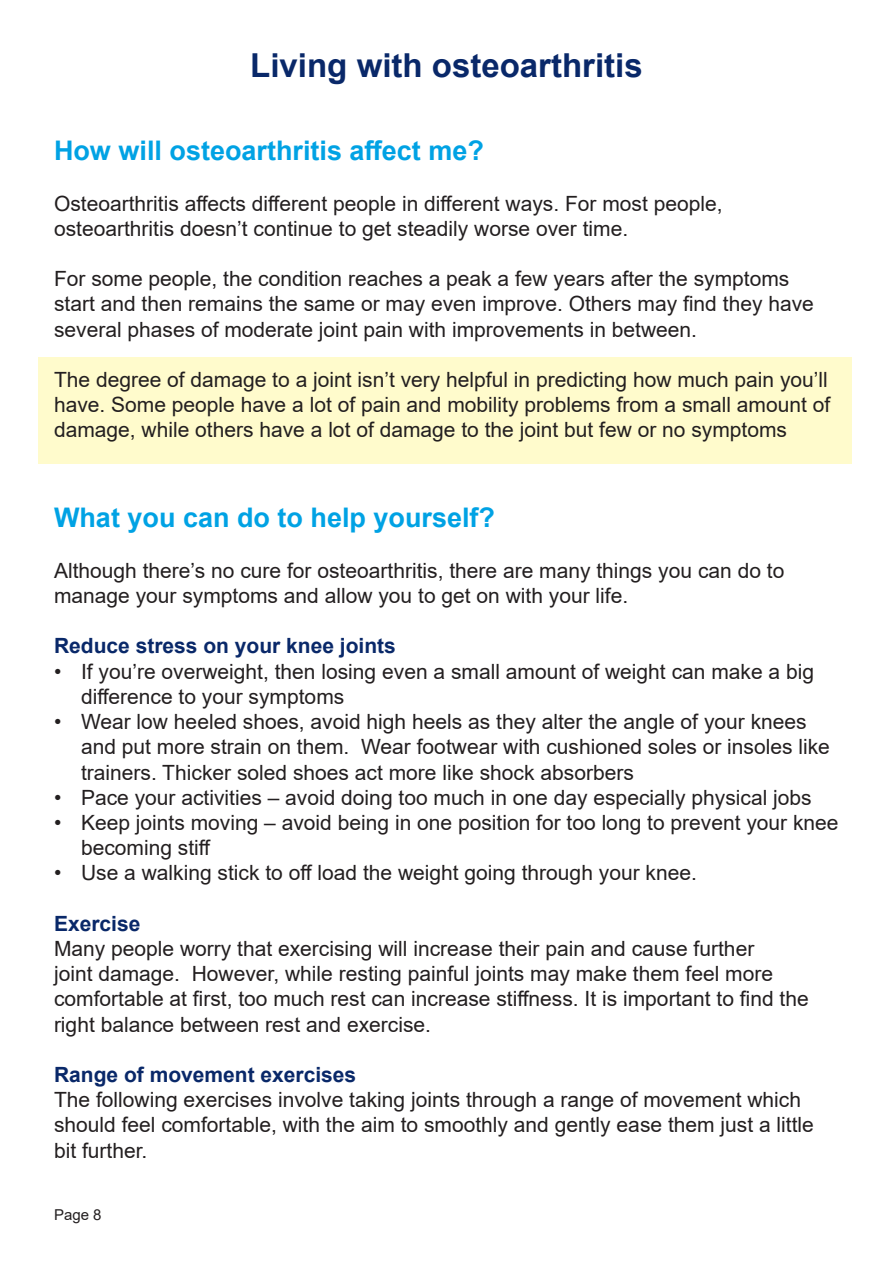
<style>
.page{position:relative;width:893px;height:1263px;background:#fff}
.page>*{position:absolute;margin:0;border:0;box-sizing:border-box;transform-origin:0 0}
.t1{font:700 33px "Arial";color:#092869}
.t2{font:700 27px "Arial";color:#00a2e4}
.t3{font:21px/25.2px "Arial";color:#231f20}
.t4{font:700 21px "Arial";color:#092869}
.t5{font:15px "Arial";color:#231f20}
</style>
<div class="page">
<div style="left:38px;top:357px;width:814px;height:107px;background:#fffbcc"></div>
<p class="t1" style="left:250px;top:43px;width:394px">Living with osteoarthritis</p>
<p class="t2" style="left:54px;top:132px;width:431px">How will osteoarthritis affect me?</p>
<p class="t3" style="left:54px;top:190px;width:670px">Osteoarthritis affects different people in different ways. For most people, osteoarthritis doesn’t continue to get steadily worse over time.</p>
<p class="t3" style="left:54px;top:266px;width:761px">For some people, the condition reaches a peak a few years after the symptoms start and then remains the same or may even improve. Others may find they have several phases of moderate joint pain with improvements in between.</p>
<p class="t3" style="left:54px;top:367px;width:778px;text-align:justify">The degree of damage to a joint isn’t very helpful in predicting how much pain you’ll have. Some people have a lot of pain and mobility problems from a small amount of damage, while others have a lot of damage to the joint but few or no symptoms</p>
<p class="t2" style="left:54px;top:499px;width:443px">What you can do to help yourself?</p>
<p class="t3" style="left:54px;top:558px;width:732px">Although there’s no cure for osteoarthritis, there are many things you can do to manage your symptoms and allow you to get on with your life.</p>
<p class="t4" style="left:54px;top:631px;width:343px">Reduce stress on your knee joints</p>
<p class="t3" style="left:81px;top:658px;width:735px;text-indent:-27px">• If you’re overweight, then losing even a small amount of weight can make a big difference to your symptoms</p>
<p class="t3" style="left:81px;top:709px;width:750px;text-indent:-27px">• Wear low heeled shoes, avoid high heels as they alter the angle of your knees and put more strain on them. Wear footwear with cushioned soles or insoles like trainers. Thicker soled shoes act more like shock absorbers</p>
<p class="t3" style="left:54px;top:784px;width:759px">• Pace your activities – avoid doing too much in one day especially physical jobs</p>
<p class="t3" style="left:81px;top:810px;width:759px;text-indent:-27px">• Keep joints moving – avoid being in one position for too long to prevent your knee becoming stiff</p>
<p class="t3" style="left:54px;top:860px;width:644px">• Use a walking stick to off load the weight going through your knee.</p>
<p class="t4" style="left:54px;top:908px;width:88px">Exercise</p>
<p class="t3" style="left:54px;top:936px;width:756px">Many people worry that exercising will increase their pain and cause further<br>joint damage. However, while resting painful joints may make them feel more comfortable at first, too much rest can increase stiffness. It is important to find the right balance between rest and exercise.</p>
<p class="t4" style="left:54px;top:1060px;width:304px">Range of movement exercises</p>
<p class="t3" style="left:54px;top:1087px;width:761px">The following exercises involve taking joints through a range of movement which should feel comfortable, with the aim to smoothly and gently ease them just a little bit further.</p>
<p class="t5" style="left:54px;top:1204px;width:49px">Page 8</p>
</div>
